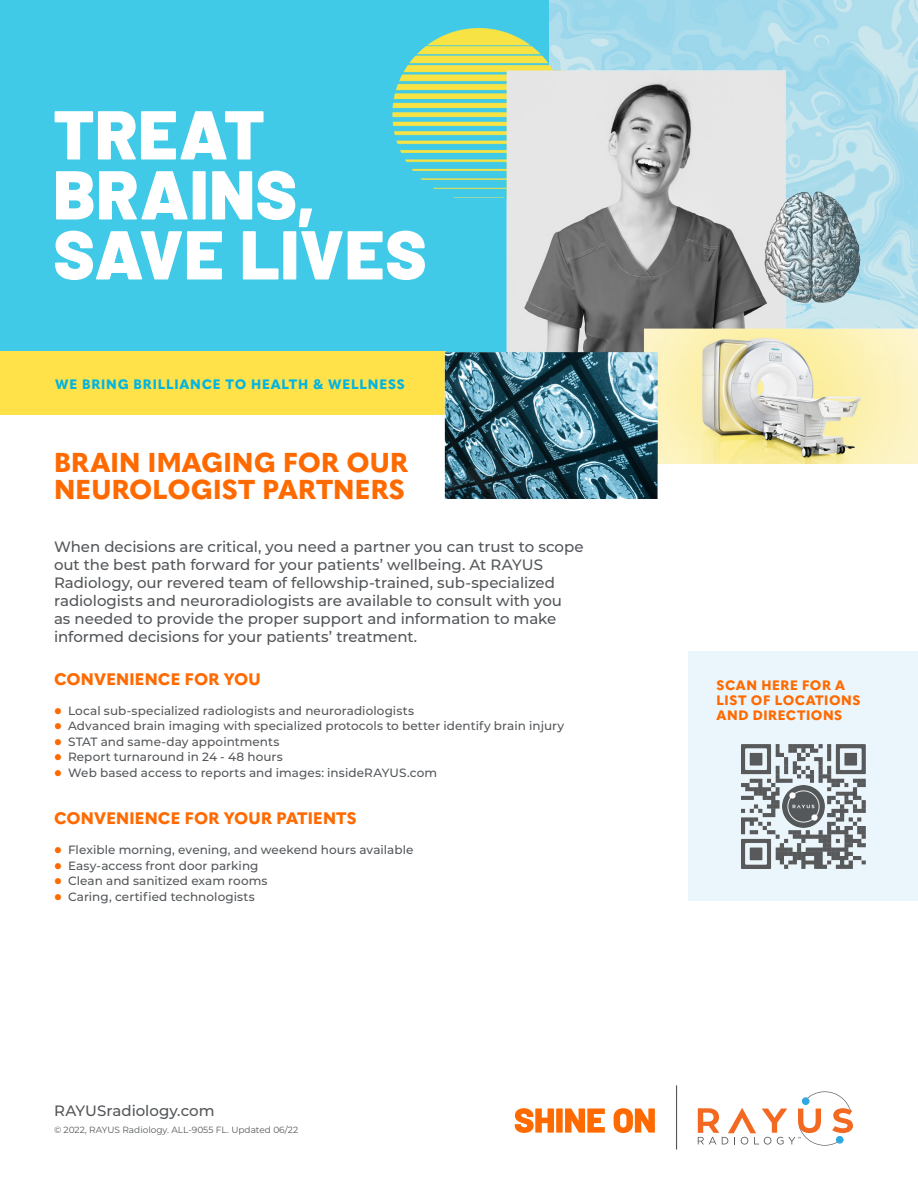
<style>
.page{position:relative;width:918px;height:1188px;background:#fff}
.page>*{position:absolute;margin:0;border:0;box-sizing:border-box;transform-origin:0 0}
.t1{font:900 69px/60px "Barlow";letter-spacing:.01em;color:#fff}
.Grey_Body_Copy_8_5_p{font:800 27px/27px "Quasimoda";letter-spacing:.005em;color:#ff6a00}
.Grey_Body_Copy_8_5_p-2{font:800 16.5px "Quasimoda";letter-spacing:.01em;color:#ff6a00}
.Grey_Body_Copy_8_5_p-3{font:500 15px/18px "Montserrat";letter-spacing:-.005em;color:#54575a}
.area_of_practice_cap{font:800 13.5px "Quasimoda";letter-spacing:.04em;color:#ff6a00}
.t2{font:800 13.5px "Quasimoda";letter-spacing:.06em;color:#00b4e3}
.t3{font:500 12px "Montserrat";letter-spacing:.005em;color:#54575a}
.t4{font:9px "Montserrat";color:#54575a}
</style>
<div class="page">
<div style="left:689px;top:651px;width:229px;height:250px;background:#ebf6fc"></div>
<div style="left:0;top:0;width:549px;height:415px;background:#41c9e8"></div>
<div style="left:0;top:351px;width:446px;height:64px;background:#ffe249"></div>
<svg style="left:515px;top:1108px;width:90px;height:25px"></svg>
<svg style="left:614px;top:1108px;width:41px;height:25px"></svg>
<svg style="left:676px;top:1085px;width:1px;height:65px"></svg>
<svg style="left:698px;top:1091px;width:155px;height:55px"></svg>
<img style="left:392px;top:0;width:526px;height:499px">
<img style="left:741px;top:744px;width:125px;height:124px">
<p class="t1" style="left:53px;top:100px;width:375px">TREAT<br>BRAINS,<br>SAVE LIVES</p>
<p class="t2" style="left:55px;top:373px;width:351px">WE BRING BRILLIANCE TO HEALTH &amp; WELLNESS</p>
<p class="Grey_Body_Copy_8_5_p" style="left:54px;top:447px;width:355px">BRAIN IMAGING FOR OUR<br>NEUROLOGIST PARTNERS</p>
<p class="Grey_Body_Copy_8_5_p-3" style="left:54px;top:537px;width:531px">When decisions are critical, you need a partner you can trust to scope out the best path forward for your patients’ wellbeing. At RAYUS Radiology, our revered team of fellowship-trained, sub-specialized radiologists and neuroradiologists are available to consult with you<br>as needed to provide the proper support and information to make informed decisions for your patients’ treatment.</p>
<p class="Grey_Body_Copy_8_5_p-2" style="left:54px;top:666px;width:208px">CONVENIENCE FOR YOU</p>
<p class="t3" style="left:68px;top:702px;width:348px">Local sub-specialized radiologists and neuroradiologists</p>
<p class="t3" style="left:68px;top:718px;width:498px">Advanced brain imaging with specialized protocols to better identify brain injury</p>
<p class="t3" style="left:68px;top:733px;width:213px">STAT and same-day appointments</p>
<p class="t3" style="left:68px;top:749px;width:216px">Report turnaround in 24 - 48 hours</p>
<p class="t3" style="left:68px;top:764px;width:371px">Web based access to reports and images: insideRAYUS.com</p>
<p class="Grey_Body_Copy_8_5_p-2" style="left:54px;top:806px;width:304px">CONVENIENCE FOR YOUR PATIENTS</p>
<p class="t3" style="left:68px;top:842px;width:347px">Flexible morning, evening, and weekend hours available</p>
<p class="t3" style="left:68px;top:857px;width:192px">Easy-access front door parking</p>
<p class="t3" style="left:68px;top:873px;width:201px">Clean and sanitized exam rooms</p>
<p class="t3" style="left:68px;top:888px;width:188px">Caring, certified technologists</p>
<p class="Grey_Body_Copy_8_5_p-3" style="left:54px;top:1101px;width:162px">RAYUSradiology.com</p>
<p class="t4" style="left:54px;top:1124px;width:246px">© 2022, RAYUS Radiology. ALL-9055 FL. Updated 06/22</p>
<p class="area_of_practice_cap" style="left:717px;top:675px;width:130px">SCAN HERE FOR A</p>
<p class="area_of_practice_cap" style="left:717px;top:690px;width:145px">LIST OF LOCATIONS</p>
<p class="area_of_practice_cap" style="left:717px;top:705px;width:127px">AND DIRECTIONS</p>
</div>
